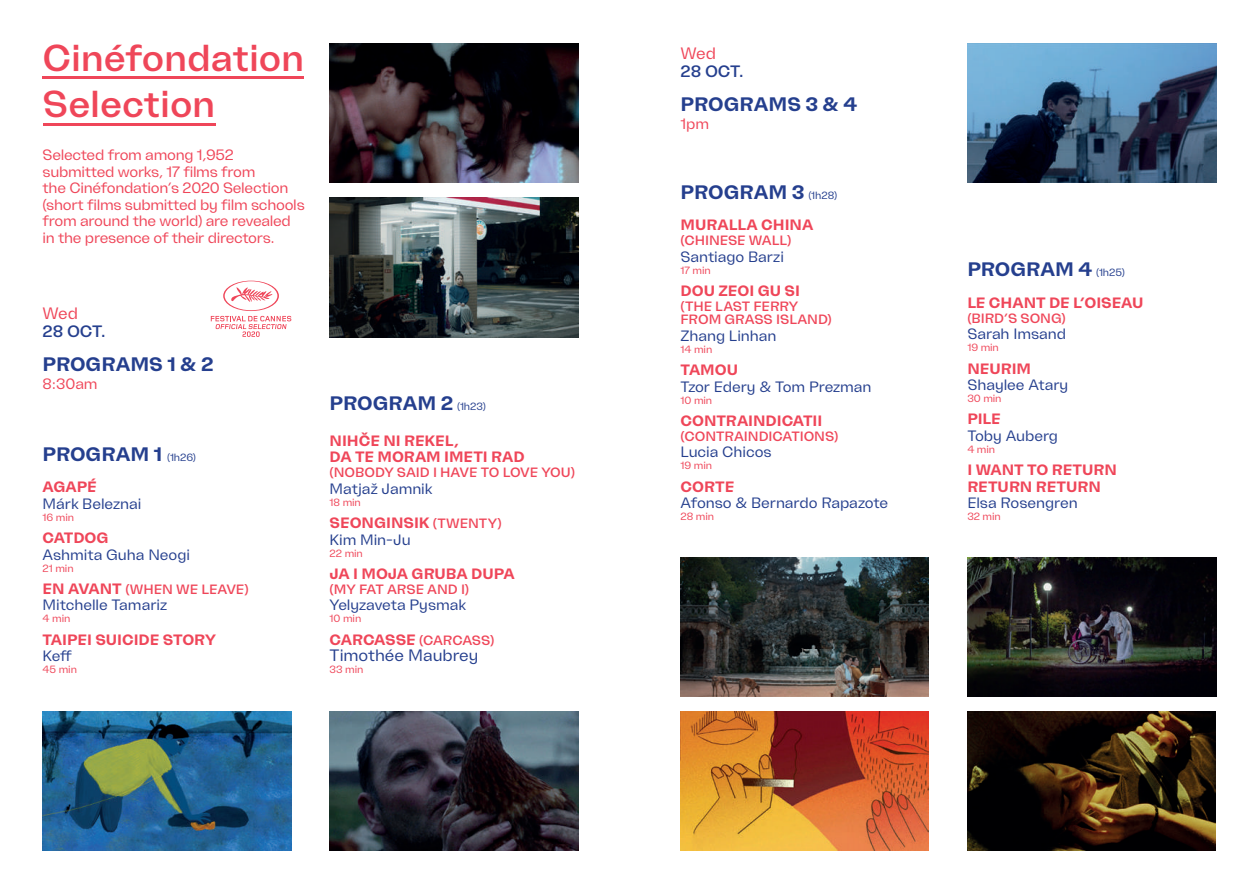
<style>
.page{position:relative;width:1259px;height:893px;background:#fff}
.page>*{position:absolute;margin:0;border:0;box-sizing:border-box;transform-origin:0 0}
.t1{font:500 37.5px/46.2px "Freizeit";letter-spacing:-.005em;color:#ef4659}
.t2{font:700 19.5px "Freizeit";color:#253f8e}
.t3{font:16.5px "Freizeit";letter-spacing:-.005em;color:#253f8e}
.t4{font:500 16.5px "Freizeit";letter-spacing:-.005em;color:#253f8e}
.t5{font:16.5px "Freizeit";letter-spacing:-.02em;color:#ef4659}
.t6{font:700 15px/16.5px "Freizeit";letter-spacing:-.005em;color:#ef4659}
.t7{font:15px "Freizeit";letter-spacing:-.005em;color:#253f8e}
.t8{font:15px/16.5px "Freizeit";letter-spacing:-.02em;color:#ef4659}
.t9{font:500 13.5px/13.5px "Freizeit";letter-spacing:-.005em;color:#ef4659}
.t10{font:10.5px "Freizeit";letter-spacing:-.01em;color:#ef4659}
.s1{font-weight:400;font-size:10.5px}
.s2{font-weight:700;font-size:15px}
.s3{font-weight:500;font-size:13.5px}
.s4{font-weight:400;color:#253f8e}
</style>
<div class="page">
<hr style="left:43px;top:76px;width:261px;height:3px;background:#ef4659">
<hr style="left:43px;top:123px;width:172px;height:2px;background:#ef4659">
<img style="left:680px;top:711px;width:249px;height:139px">
<img style="left:680px;top:557px;width:249px;height:139px">
<img style="left:43px;top:711px;width:248px;height:139px">
<img style="left:330px;top:43px;width:248px;height:140px">
<img style="left:330px;top:711px;width:248px;height:140px">
<img style="left:330px;top:198px;width:248px;height:139px">
<img style="left:967px;top:43px;width:249px;height:140px">
<img style="left:967px;top:557px;width:249px;height:139px">
<img style="left:967px;top:711px;width:249px;height:139px">
<svg style="left:211px;top:281px;width:80px;height:56px"></svg>
<h1 class="t1" style="left:43px;top:34px;width:263px">Cinéfondation<br>Selection</h1>
<p class="t8" style="left:43px;top:146px;width:264px">Selected from among 1,952 submitted works, 17 films from<br>the Cinéfondation’s 2020 Selection (short films submitted by film schools from around the world) are revealed in the presence of their directors.</p>
<p class="t5" style="left:43px;top:304px;width:37px">Wed</p>
<p class="t4" style="left:43px;top:322px;width:65px">28 OCT.</p>
<h2 class="t2" style="left:43px;top:353px;width:172px">PROGRAMS 1 &amp; 2</h2>
<p class="t8" style="left:43px;top:375px;width:57px">8:30am</p>
<h2 class="t2" style="left:43px;top:443px;width:155px">PROGRAM 1 <span class="s1">(1h26)</span></h2>
<p class="t6" style="left:43px;top:479px;width:56px">AGAPÉ</p>
<p class="t7" style="left:43px;top:495px;width:100px">Márk Beleznai</p>
<p class="t10" style="left:43px;top:511px;width:33px">16 min</p>
<p class="t6" style="left:43px;top:529px;width:68px">CATDOG</p>
<p class="t7" style="left:43px;top:545px;width:149px">Ashmita Guha Neogi</p>
<p class="t10" style="left:43px;top:562px;width:33px">21 min</p>
<p class="t9" style="left:43px;top:582px;width:208px"><span class="s2">EN AVANT</span> (WHEN WE LEAVE)</p>
<p class="t7" style="left:43px;top:596px;width:126px">Mitchelle Tamariz</p>
<p class="t10" style="left:43px;top:612px;width:29px">4 min</p>
<p class="t6" style="left:43px;top:631px;width:175px">TAIPEI SUICIDE STORY</p>
<p class="t7" style="left:43px;top:647px;width:31px">Keff</p>
<p class="t10" style="left:43px;top:663px;width:36px">45 min</p>
<h2 class="t2" style="left:330px;top:392px;width:158px">PROGRAM 2 <span class="s1">(1h23)</span></h2>
<p class="t6" style="left:330px;top:432px;width:196px">NIHČE NI REKEL,<br>DA TE MORAM IMETI RAD</p>
<p class="t9" style="left:330px;top:466px;width:247px">(NOBODY SAID I HAVE TO LOVE YOU)</p>
<p class="t7" style="left:330px;top:480px;width:104px">Matjaž Jamnik</p>
<p class="t10" style="left:330px;top:496px;width:33px">18 min</p>
<p class="t6" style="left:330px;top:514px;width:174px">SEONGINSIK <span class="s3">(TWENTY)<br></span><span class="s4">Kim Min-Ju</span></p>
<p class="t10" style="left:330px;top:547px;width:35px">22 min</p>
<p class="t6" style="left:330px;top:565px;width:187px">JA I MOJA GRUBA DUPA</p>
<p class="t9" style="left:330px;top:582px;width:141px">(MY FAT ARSE AND I)</p>
<p class="t7" style="left:330px;top:596px;width:138px">Yelyzaveta Pysmak</p>
<p class="t10" style="left:330px;top:612px;width:33px">10 min</p>
<p class="t9" style="left:330px;top:633px;width:166px"><span class="s2">CARCASSE</span> (CARCASS)</p>
<p class="t3" style="left:330px;top:646px;width:150px">Timothée Maubrey</p>
<p class="t10" style="left:330px;top:663px;width:35px">33 min</p>
<p class="t5" style="left:680px;top:43px;width:37px">Wed</p>
<p class="t4" style="left:680px;top:61px;width:65px">28 OCT.</p>
<h2 class="t2" style="left:680px;top:92px;width:178px">PROGRAMS 3 &amp; 4</h2>
<p class="t8" style="left:680px;top:115px;width:30px">1pm</p>
<h2 class="t2" style="left:680px;top:180px;width:158px">PROGRAM 3 <span class="s1">(1h28)</span></h2>
<p class="t6" style="left:680px;top:216px;width:134px">MURALLA CHINA</p>
<p class="t9" style="left:680px;top:233px;width:112px">(CHINESE WALL)</p>
<p class="t7" style="left:680px;top:248px;width:105px">Santiago Barzi</p>
<p class="t10" style="left:680px;top:264px;width:32px">17 min</p>
<p class="t6" style="left:680px;top:282px;width:121px">DOU ZEOI GU SI</p>
<p class="t9" style="left:680px;top:299px;width:153px">(THE LAST FERRY<br>FROM GRASS ISLAND)</p>
<p class="t7" style="left:680px;top:327px;width:97px">Zhang Linhan</p>
<p class="t10" style="left:680px;top:343px;width:33px">14 min</p>
<p class="t6" style="left:680px;top:361px;width:59px">TAMOU</p>
<p class="t7" style="left:680px;top:378px;width:193px">Tzor Edery &amp; Tom Prezman</p>
<p class="t10" style="left:680px;top:394px;width:33px">10 min</p>
<p class="t6" style="left:680px;top:412px;width:143px">CONTRAINDICATII</p>
<p class="t9" style="left:680px;top:429px;width:159px">(CONTRAINDICATIONS)</p>
<p class="t7" style="left:680px;top:443px;width:93px">Lucia Chicos</p>
<p class="t10" style="left:680px;top:460px;width:33px">19 min</p>
<p class="t6" style="left:680px;top:478px;width:55px">CORTE</p>
<p class="t7" style="left:680px;top:494px;width:209px">Afonso &amp; Bernardo Rapazote</p>
<p class="t10" style="left:680px;top:510px;width:35px">28 min</p>
<h2 class="t2" style="left:967px;top:258px;width:159px">PROGRAM 4 <span class="s1">(1h25)</span></h2>
<p class="t6" style="left:967px;top:294px;width:178px">LE CHANT DE L’OISEAU</p>
<p class="t9" style="left:967px;top:311px;width:100px">(BIRD’S SONG)</p>
<p class="t7" style="left:967px;top:325px;width:100px">Sarah Imsand</p>
<p class="t10" style="left:967px;top:342px;width:33px">19 min</p>
<p class="t6" style="left:967px;top:360px;width:65px">NEURIM</p>
<p class="t7" style="left:967px;top:376px;width:102px">Shaylee Atary</p>
<p class="t10" style="left:967px;top:392px;width:36px">30 min</p>
<p class="t6" style="left:967px;top:411px;width:35px">PILE</p>
<p class="t7" style="left:967px;top:427px;width:92px">Toby Auberg</p>
<p class="t10" style="left:967px;top:443px;width:29px">4 min</p>
<p class="t6" style="left:967px;top:461px;width:151px">I WANT TO RETURN<br>RETURN RETURN</p>
<p class="t7" style="left:967px;top:494px;width:112px">Elsa Rosengren</p>
<p class="t10" style="left:967px;top:510px;width:35px">32 min</p>
</div>
